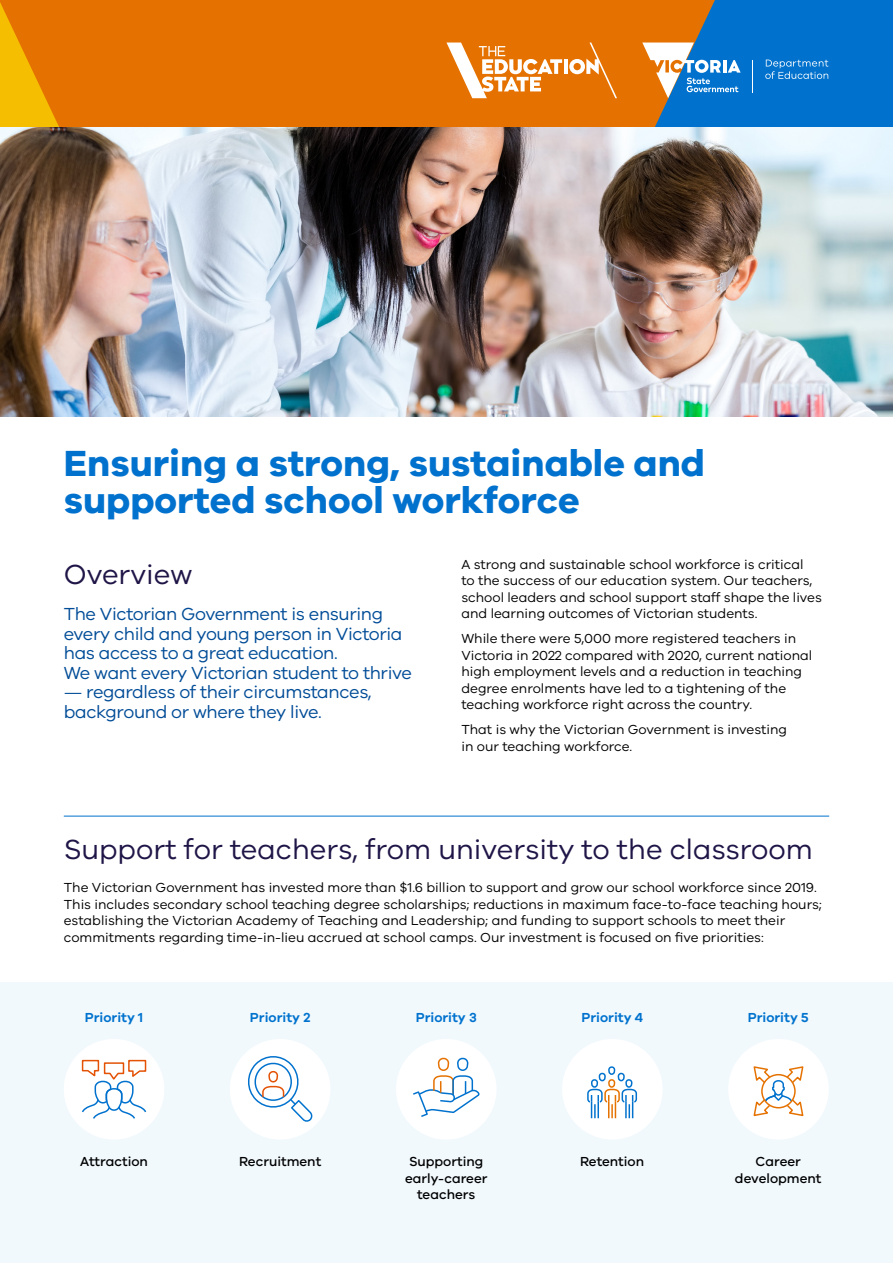
<style>
.page{position:relative;width:893px;height:1263px;background:#fff}
.page>*{position:absolute;margin:0;border:0;box-sizing:border-box;transform-origin:0 0}
.t1{font:700 37.5px/37.5px "VIC";color:#0072ce}
.t2{font:28.5px "VIC";color:#201547}
.t3{font:18px/19.5px "VIC";letter-spacing:-.02em;color:#004c97}
.t4{font:13.5px/16.5px "VIC";color:#000}
.t5{font:500 13.5px/16.5px "VIC";color:#000;text-align:center}
.t6{font:600 13.5px "VIC";color:#0072ce}
</style>
<div class="page">
<div style="left:0;top:982px;width:893px;height:281px;background:#f1f9fd"></div>
<div style="left:0;top:0;width:893px;height:136px;background:#e57200"></div>
<hr style="left:564px;top:59px;width:4px;height:15px;background:#fff">
<svg style="left:569px;top:43px;width:48px;height:55px"></svg>
<svg style="left:446px;top:43px;width:116px;height:55px"></svg>
<svg style="left:642px;top:0;width:251px;height:128px;background:#307cb6"></svg>
<svg style="left:0;top:2px;width:64px;height:126px"></svg>
<hr style="left:64px;top:816px;width:765px;height:1px;background:#0072ce">
<div style="left:64px;top:1039px;width:100px;height:100px;background:#fff;border-radius:50%"></div>
<svg style="left:81px;top:1059px;width:66px;height:60px"></svg>
<div style="left:396px;top:1039px;width:101px;height:100px;background:#fff;border-radius:50%"></div>
<svg style="left:413px;top:1057px;width:67px;height:60px"></svg>
<div style="left:728px;top:1039px;width:101px;height:100px;background:#fff;border-radius:50%"></div>
<svg style="left:753px;top:1066px;width:51px;height:51px"></svg>
<div style="left:761px;top:1074px;width:35px;height:34px;border:2px solid #e57200;border-radius:50%"></div>
<div style="left:562px;top:1039px;width:101px;height:100px;background:#fff;border-radius:50%"></div>
<div style="left:625px;top:1079px;width:8px;height:9px;border:2px solid #0072ce;border-radius:3px"></div>
<div style="left:608px;top:1079px;width:7px;height:9px;border:2px solid #e57200;border-radius:3px"></div>
<div style="left:591px;top:1079px;width:7px;height:9px;border:2px solid #0072ce;border-radius:3px"></div>
<svg style="left:587px;top:1087px;width:51px;height:31px"></svg>
<div style="left:608px;top:1066px;width:7px;height:9px;border:2px solid #0072ce;border-radius:3px"></div>
<div style="left:598px;top:1073px;width:8px;height:8px;border:2px solid #0072ce;border-radius:3px"></div>
<div style="left:617px;top:1073px;width:8px;height:8px;border:2px solid #0072ce;border-radius:3px"></div>
<img style="left:0;top:128px;width:893px;height:289px">
<div style="left:230px;top:1039px;width:100px;height:100px;background:#fff;border-radius:50%"></div>
<svg style="left:248px;top:1056px;width:65px;height:66px"></svg>
<h1 class="t1" style="left:64px;top:443px;width:643px">Ensuring a strong, sustainable and supported school workforce</h1>
<h2 class="t2" style="left:64px;top:557px;width:130px">Overview</h2>
<h3 class="t3" style="left:64px;top:604px;width:350px">The Victorian Government is ensuring every child and young person in Victoria has access to a great education.<br>We want every Victorian student to thrive</h3>
<h3 class="t3" style="left:64px;top:682px;width:309px">— regardless of their circumstances, background or where they live.</h3>
<p class="t4" style="left:461px;top:556px;width:362px">A strong and sustainable school workforce is critical<br>to the success of our education system. Our teachers, school leaders and school support staff shape the lives and learning outcomes of Victorian students.</p>
<p class="t4" style="left:461px;top:630px;width:352px">While there were 5,000 more registered teachers in Victoria in 2022 compared with 2020, current national high employment levels and a reduction in teaching degree enrolments have led to a tightening of the teaching workforce right across the country.</p>
<p class="t4" style="left:461px;top:721px;width:327px">That is why the Victorian Government is investing in our teaching workforce.</p>
<h2 class="t2" style="left:64px;top:832px;width:750px">Support for teachers, from university to the classroom</h2>
<p class="t4" style="left:64px;top:879px;width:760px">The Victorian Government has invested more than $1.6 billion to support and grow our school workforce since 2019.<br>This includes secondary school teaching degree scholarships; reductions in maximum face-to-face teaching hours; establishing the Victorian Academy of Teaching and Leadership; and funding to support schools to meet their commitments regarding time-in-lieu accrued at school camps. Our investment is focused on five priorities:</p>
<p class="t6" style="left:85px;top:1009px;width:60px">Priority 1</p>
<p class="t6" style="left:250px;top:1009px;width:62px">Priority 2</p>
<p class="t6" style="left:416px;top:1009px;width:63px">Priority 3</p>
<p class="t6" style="left:581px;top:1009px;width:63px">Priority 4</p>
<p class="t6" style="left:748px;top:1009px;width:62px">Priority 5</p>
<p class="t5" style="left:80px;top:1153px;width:69px">Attraction</p>
<p class="t5" style="left:239px;top:1153px;width:84px">Recruitment</p>
<p class="t5" style="left:409px;top:1153px;width:76px">Supporting</p>
<p class="t5" style="left:580px;top:1153px;width:66px">Retention</p>
<p class="t5" style="left:405px;top:1169px;width:84px">early-career teachers</p>
<p class="t5" style="left:735px;top:1153px;width:88px">Career development</p>
</div>
